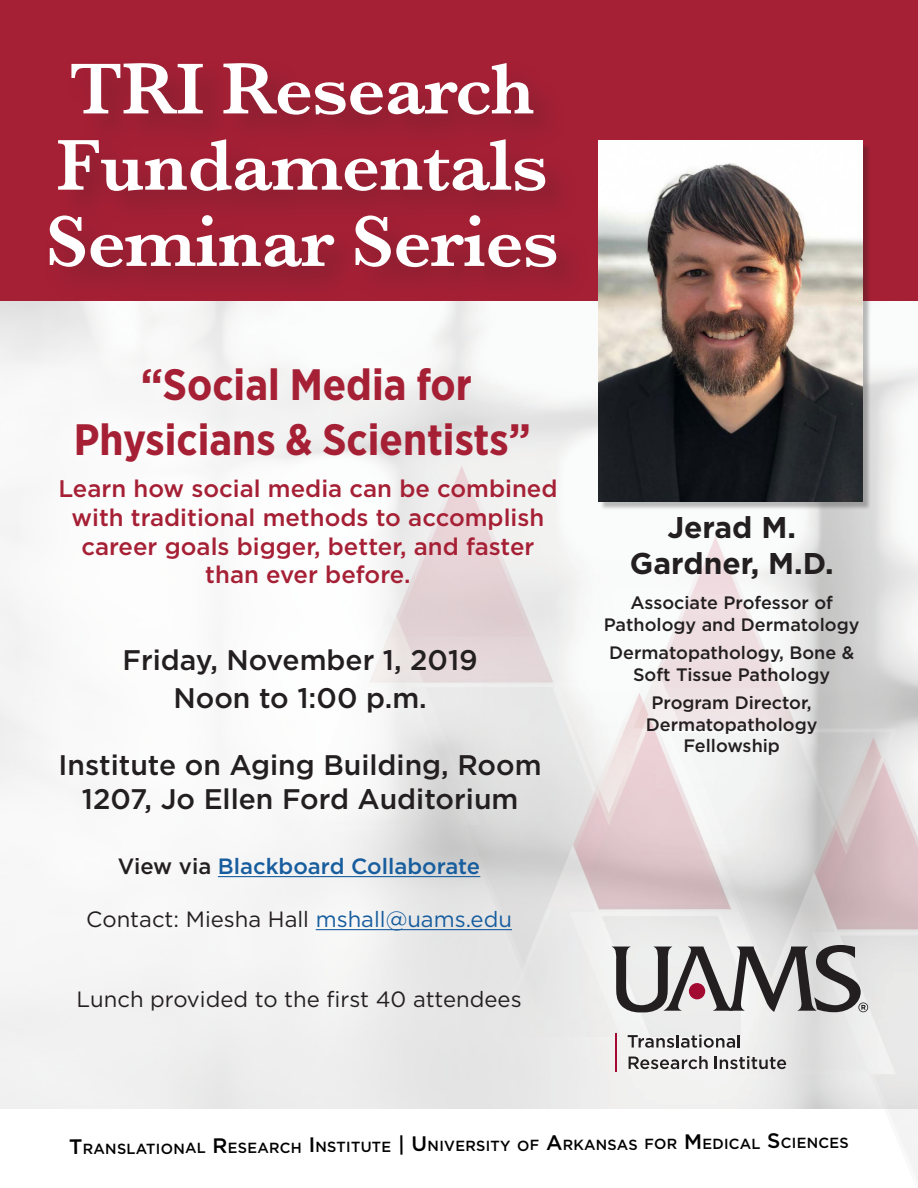
<style>
.page{position:relative;width:918px;height:1188px;background:#fff}
.page>*{position:absolute;margin:0;border:0;box-sizing:border-box;transform-origin:0 0}
.t1{font:600 74.85px/76.2px "Baskerville";letter-spacing:-.01em;color:#fff;text-align:center}
.t2{font:700 43.95px/55.5px "Gotham Narrow";color:#a62035;text-align:center}
.t3{font:700 30px/36px "Gotham";color:#231f20;text-align:center}
.t4{font:500 28.35px/34px "Gotham";color:#231f20;text-align:center}
.t5{font:500 24px/28.8px "Gotham";color:#a62035;text-align:center}
.t6{font:22.05px "Gotham";color:#231f20}
.t7{font:500 22.05px "Gotham";color:#175d9e}
.t8{font:500 18px/21.6px "Gotham";color:#231f20;text-align:center}
.t9{font:500 14.55px "Gotham";color:#000}
.s1{color:#231f20}
.s2{color:#175d9e}
.s3{font-size:20.85px}
</style>
<div class="page">
<img style="left:0;top:300px;width:918px;height:808px">
<img style="left:571px;top:518px;width:347px;height:662px">
<div style="left:0;top:0;width:918px;height:300px;background:#a62035"></div>
<img style="left:323px;top:445px;width:417px;height:591px">
<div style="left:600px;top:143px;width:272px;height:368px;background:#231f20;opacity:.3"></div>
<img style="left:598px;top:140px;width:264px;height:361px">
<svg style="left:628px;top:1035px;width:112px;height:13px"></svg>
<svg style="left:629px;top:1056px;width:79px;height:13px"></svg>
<svg style="left:715px;top:1056px;width:71px;height:13px"></svg>
<hr style="left:615px;top:1033px;width:2px;height:38px;background:#a30a32">
<svg style="left:612px;top:945px;width:256px;height:67px;background:#a29fa0"></svg>
<hr style="left:218px;top:876px;width:262px;height:1px;background:#175d9e">
<hr style="left:316px;top:929px;width:196px;height:1px;background:#175d9e">
<div style="left:42px;top:56px;width:550px;height:247px;background:#a01f34"></div>
<p class="t1" style="left:45px;top:50px;width:515px">TRI Research<br>Fundamentals<br>Seminar Series</p>
<p class="t2" style="left:74px;top:356px;width:458px">“Social Media for<br>Physicians &amp; Scientists”</p>
<p class="t5" style="left:58px;top:474px;width:501px">Learn how social media can be combined with traditional methods to accomplish career goals bigger, better, and faster than ever before.</p>
<p class="t4" style="left:122px;top:642px;width:357px">Friday, November 1, 2019</p>
<p class="t4" style="left:173px;top:681px;width:255px">Noon to 1:00 p.m.</p>
<p class="t4" style="left:59px;top:748px;width:485px">Institute on Aging Building, Room<br>1207, Jo Ellen Ford Auditorium</p>
<p class="t7" style="left:118px;top:852px;width:364px"><span class="s1">View via</span> Blackboard Collaborate</p>
<p class="t6" style="left:86px;top:906px;width:427px">Contact: Miesha Hall <span class="s2">mshall@uams.edu</span></p>
<p class="t6" style="left:77px;top:985px;width:447px">Lunch provided to the first 40 attendees</p>
<p class="t3" style="left:630px;top:509px;width:206px">Jerad M.<br>Gardner, M.D.</p>
<p class="t8" style="left:604px;top:592px;width:257px">Associate Professor of<br>Pathology and Dermatology</p>
<p class="t8" style="left:609px;top:642px;width:247px">Dermatopathology, Bone &amp;<br>Soft Tissue Pathology</p>
<p class="t8" style="left:646px;top:692px;width:173px">Program Director,<br>Dermatopathology<br>Fellowship</p>
<p class="t9" style="left:69px;top:1143px;width:781px;rotate:-1deg"><sup>T</sup>ranslational <span class="s3">R</span>esearch <span class="s3">I</span>nstitute <span class="s3">| U</span>niversity of <span class="s3">A</span>rkansas for <span class="s3">M</span>edical <span class="s3">S</span>ciences</p>
</div>
